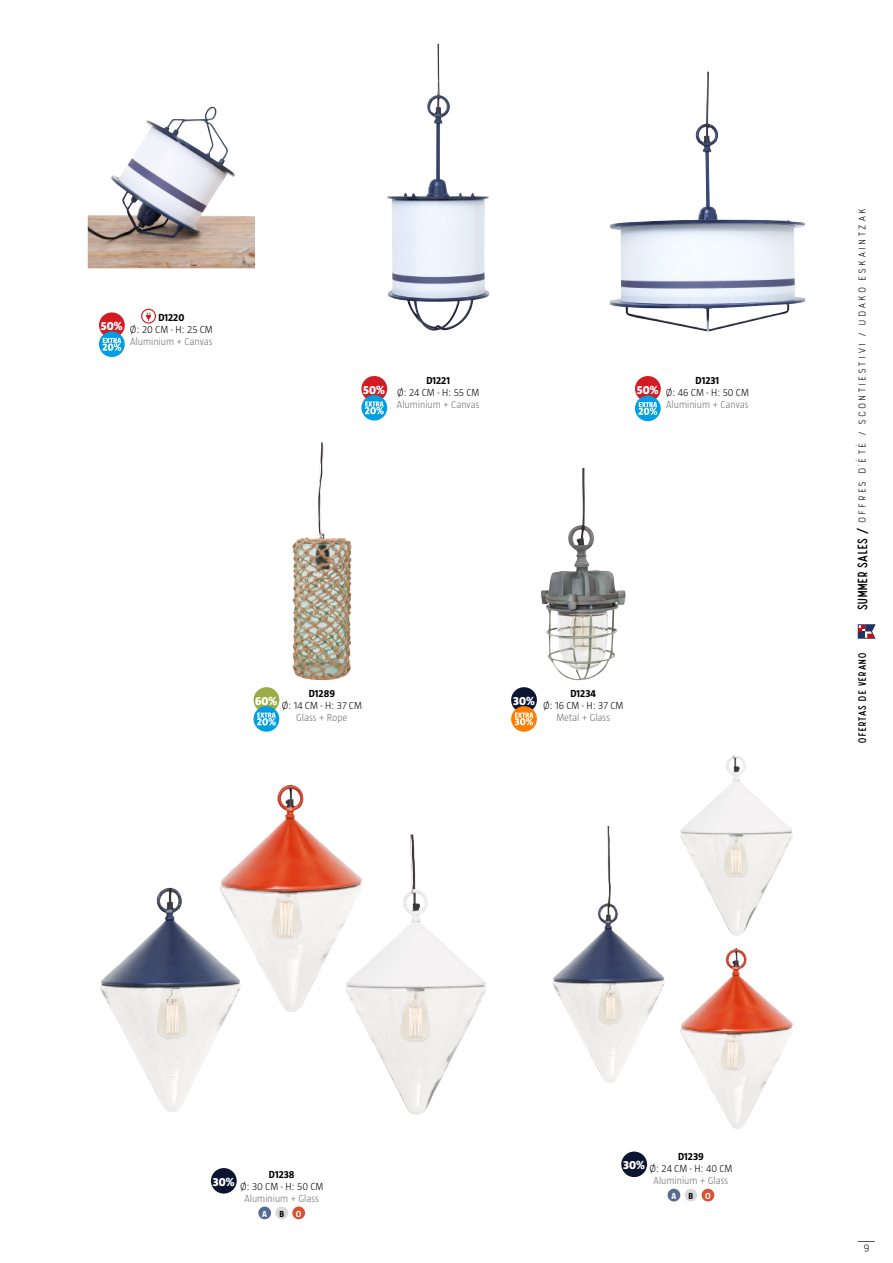
<style>
.page{position:relative;width:893px;height:1263px;background:#fff}
.page>*{position:absolute;margin:0;border:0;box-sizing:border-box;transform-origin:0 0}
.t1{font:700 15px "Burford Rustic Line";color:#000}
.t2{font:800 12.15px "Taz";color:#fff}
.t3{font:12px "Nature Spirit";letter-spacing:.11em;color:#000}
.t4{font:300 10.5px "Taz";color:#706f6f}
.t5{font:300 10.5px "Taz";color:#000}
.t6{font:700 10.5px "Taz";color:#000}
.t7{font:700 9px "Taz";color:#fff}
.t8{font:700 9px "Taz";color:#000}
.s1{font-family:"Nature Spirit Rough";font-weight:400}
</style>
<div class="page">
<svg style="left:858px;top:625px;width:17px;height:13px"></svg>
<svg style="left:858px;top:1241px;width:16px;height:1px"></svg>
<div style="left:254px;top:687px;width:25px;height:26px;background:#9aab48;border-radius:50%"></div>
<svg style="left:253px;top:706px;width:26px;height:26px"></svg>
<svg style="left:257px;top:713px;width:19px;height:12px"></svg>
<div style="left:635px;top:376px;width:26px;height:26px;background:#d21b22;border-radius:50%"></div>
<div style="left:635px;top:396px;width:26px;height:25px;background:#009fe3;border-radius:50%"></div>
<svg style="left:638px;top:402px;width:19px;height:13px"></svg>
<div style="left:361px;top:376px;width:26px;height:26px;background:#d21b22;border-radius:50%"></div>
<svg style="left:361px;top:395px;width:26px;height:26px"></svg>
<svg style="left:365px;top:401px;width:19px;height:13px"></svg>
<div style="left:99px;top:312px;width:26px;height:26px;background:#d21b22;border-radius:50%"></div>
<svg style="left:99px;top:331px;width:26px;height:26px"></svg>
<svg style="left:102px;top:338px;width:19px;height:13px"></svg>
<img style="left:100px;top:888px;width:129px;height:224px">
<img style="left:219px;top:785px;width:126px;height:227px">
<div style="left:258px;top:1206px;width:13px;height:13px;background:#566b90;border-radius:50%"></div>
<div style="left:275px;top:1206px;width:13px;height:13px;background:#dadada;border-radius:50%"></div>
<div style="left:292px;top:1206px;width:13px;height:13px;background:#dc5030;border-radius:50%"></div>
<img style="left:680px;top:755px;width:113px;height:180px">
<img style="left:552px;top:826px;width:113px;height:257px">
<img style="left:680px;top:948px;width:113px;height:180px">
<div style="left:668px;top:1189px;width:12px;height:12px;background:#566b90;border-radius:50%"></div>
<div style="left:685px;top:1189px;width:12px;height:12px;background:#dadada;border-radius:50%"></div>
<div style="left:702px;top:1189px;width:12px;height:12px;background:#dc5030;border-radius:50%"></div>
<img style="left:345px;top:834px;width:142px;height:280px">
<img style="left:292px;top:442px;width:60px;height:238px">
<img style="left:541px;top:468px;width:85px;height:212px">
<img style="left:88px;top:107px;width:167px;height:161px">
<div style="left:141px;top:309px;width:15px;height:15px;border:1px solid #cd1719;border-radius:50%"></div>
<svg style="left:146px;top:312px;width:5px;height:9px"></svg>
<img style="left:387px;top:44px;width:102px;height:287px">
<img style="left:610px;top:72px;width:195px;height:259px">
<div style="left:211px;top:1168px;width:26px;height:25px;background:#0b152f;border-radius:50%"></div>
<div style="left:621px;top:1151px;width:26px;height:26px;background:#0b152f;border-radius:50%"></div>
<div style="left:511px;top:687px;width:26px;height:26px;background:#0b152f;border-radius:50%"></div>
<svg style="left:511px;top:706px;width:26px;height:26px"></svg>
<svg style="left:515px;top:713px;width:18px;height:12px"></svg>
<p class="t2" style="left:101px;top:319px;width:23px">50%</p>
<p class="t6" style="left:158px;top:312px;width:28px">D1220</p>
<p class="t5" style="left:130px;top:324px;width:84px">Ø: 20 CM - H: 25 CM</p>
<p class="t4" style="left:130px;top:336px;width:84px">Aluminium + Canvas</p>
<p class="t6" style="left:426px;top:375px;width:25px">D1221</p>
<p class="t5" style="left:397px;top:387px;width:84px">Ø: 24 CM - H: 55 CM</p>
<p class="t4" style="left:397px;top:399px;width:84px">Aluminium + Canvas</p>
<p class="t2" style="left:363px;top:383px;width:23px">50%</p>
<p class="t2" style="left:637px;top:383px;width:23px">50%</p>
<p class="t6" style="left:695px;top:375px;width:25px">D1231</p>
<p class="t5" style="left:666px;top:387px;width:85px">Ø: 46 CM - H: 50 CM</p>
<p class="t4" style="left:666px;top:399px;width:84px">Aluminium + Canvas</p>
<p class="t6" style="left:309px;top:688px;width:28px">D1289</p>
<p class="t5" style="left:282px;top:700px;width:82px">Ø: 14 CM - H: 37 CM</p>
<p class="t4" style="left:296px;top:712px;width:53px">Glass + Rope</p>
<p class="t2" style="left:255px;top:694px;width:24px">60%</p>
<p class="t2" style="left:513px;top:694px;width:23px">30%</p>
<p class="t6" style="left:570px;top:688px;width:27px">D1234</p>
<p class="t5" style="left:543px;top:700px;width:82px">Ø: 16 CM - H: 37 CM</p>
<p class="t4" style="left:556px;top:712px;width:55px">Metal + Glass</p>
<h1 class="t1" style="left:852px;top:610px;width:405px;rotate:-90deg"><span class="s1">SUMMER SALES /</span> OFFRES D’ÉTÉ / SCONTIESTIVI / UDAKO ESKAINTZAK</h1>
<p class="t3" style="left:857px;top:743px;width:92px;rotate:-90deg">OFERTAS DE VERANO</p>
<p class="t6" style="left:269px;top:1169px;width:27px">D1238</p>
<p class="t5" style="left:240px;top:1181px;width:85px">Ø: 30 CM - H: 50 CM</p>
<p class="t4" style="left:244px;top:1193px;width:76px">Aluminium + Glass</p>
<p class="t7" style="left:262px;top:1208px;width:6px">A</p>
<p class="t8" style="left:279px;top:1208px;width:6px">B</p>
<p class="t7" style="left:296px;top:1208px;width:7px">O</p>
<p class="t2" style="left:213px;top:1175px;width:23px">30%</p>
<p class="t6" style="left:678px;top:1151px;width:27px">D1239</p>
<p class="t5" style="left:649px;top:1163px;width:85px">Ø: 24 CM - H: 40 CM</p>
<p class="t4" style="left:654px;top:1175px;width:76px">Aluminium + Glass</p>
<p class="t7" style="left:671px;top:1190px;width:6px">A</p>
<p class="t8" style="left:689px;top:1190px;width:6px">B</p>
<p class="t7" style="left:705px;top:1190px;width:7px">O</p>
<p class="t2" style="left:623px;top:1158px;width:23px">30%</p>
<h1 class="t1" style="left:863px;top:1238px;width:9px">9</h1>
</div>
